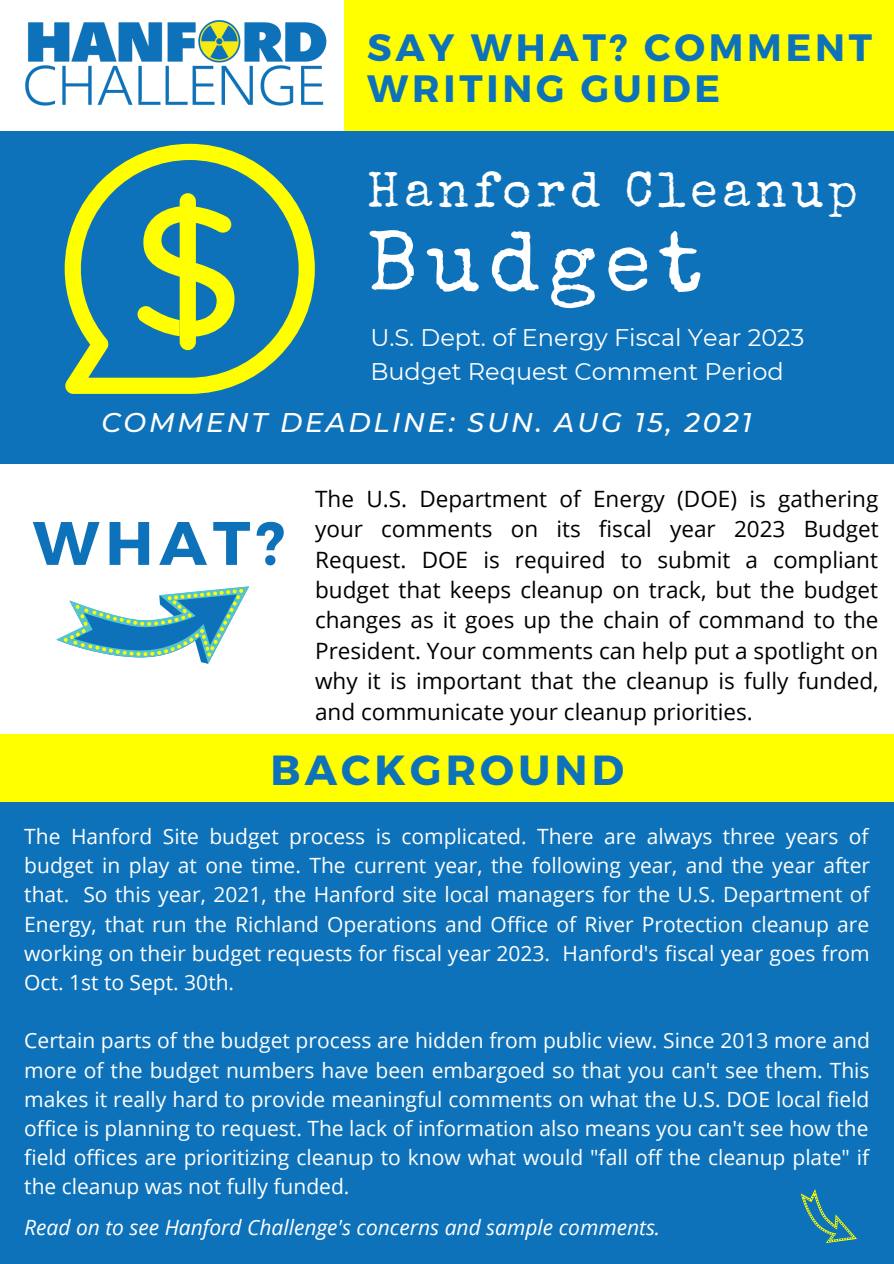
<style>
.page{position:relative;width:894px;height:1264px;background:#fff}
.page>*{position:absolute;margin:0;border:0;box-sizing:border-box;transform-origin:0 0}
.t1{font:84px "Special Elite";letter-spacing:.1em;color:#fff}
.t2{font:700 61.2px "Montserrat";color:#0d72b9}
.t3{font:49.65px "Special Elite";letter-spacing:.1em;color:#fff}
.t4{font:700 42px "Montserrat";letter-spacing:.1em;color:#0d72b9}
.t5{font:700 38.1px "Montserrat";letter-spacing:.1em;color:#0d72b9}
.t6{font:italic 500 27px "Montserrat";letter-spacing:.1em;color:#fff}
.t7{font:24px/33.6px "Montserrat";color:#fff}
.t8{font:22.5px/30.5px "Open Sans";color:#000;text-align:justify}
.t9{font:21px/29.2px "Open Sans";color:#fff;text-align:justify}
.t10{font:italic 21px "Open Sans";color:#fff}
</style>
<div class="page">
<div style="left:344px;top:0;width:549px;height:144px;background:#ff0"></div>
<img style="left:24px;top:20px;width:320px;height:112px">
<div style="left:0;top:132px;width:893px;height:331px;background:#0d72b9"></div>
<svg style="left:56px;top:586px;width:193px;height:78px"></svg>
<div style="left:0;top:801px;width:893px;height:462px;background:#0d72b9"></div>
<div style="left:0;top:734px;width:893px;height:68px;background:#ff0"></div>
<svg style="left:800px;top:1189px;width:56px;height:54px"></svg>
<svg style="left:65px;top:144px;width:250px;height:250px"></svg>
<svg style="left:137px;top:193px;width:97px;height:157px"></svg>
<p class="t5" style="left:367px;top:22px;width:506px">SAY WHAT? COMMENT</p>
<p class="t5" style="left:367px;top:64px;width:354px">WRITING GUIDE</p>
<p class="t3" style="left:367px;top:171px;width:492px">Hanford Cleanup</p>
<p class="t1" style="left:367px;top:230px;width:336px">Budget</p>
<p class="t7" style="left:370px;top:321px;width:435px">U.S. Dept. of Energy Fiscal Year 2023<br>Budget Request Comment Period</p>
<p class="t6" style="left:101px;top:405px;width:651px">COMMENT DEADLINE: SUN. AUG 15, 2021</p>
<p class="t2" style="left:33px;top:503px;width:254px">WHAT?</p>
<p class="t8" style="left:315px;top:483px;width:565px">The U.S. Department of Energy (DOE) is gathering your comments on its fiscal year 2023 Budget Request. DOE is required to submit a compliant budget that keeps cleanup on track, but the budget changes as it goes up the chain of command to the President. Your comments can help put a spotlight on why it is important that the cleanup is fully funded, and communicate your cleanup priorities.</p>
<p class="t4" style="left:270px;top:742px;width:355px">BACKGROUND</p>
<p class="t9" style="left:24px;top:821px;width:847px">The Hanford Site budget process is complicated. There are always three years of budget in play at one time. The current year, the following year, and the year after that. So this year, 2021, the Hanford site local managers for the U.S. Department of Energy, that run the Richland Operations and Office of River Protection cleanup are working on their budget requests for fiscal year 2023. Hanford's fiscal year goes from Oct. 1st to Sept. 30th.</p>
<p class="t9" style="left:24px;top:1025px;width:846px">Certain parts of the budget process are hidden from public view. Since 2013 more and more of the budget numbers have been embargoed so that you can't see them. This makes it really hard to provide meaningful comments on what the U.S. DOE local field office is planning to request. The lack of information also means you can't see how the field offices are prioritizing cleanup to know what would "fall off the cleanup plate" if the cleanup was not fully funded.</p>
<p class="t10" style="left:24px;top:1212px;width:637px">Read on to see Hanford Challenge's concerns and sample comments.</p>
</div>
